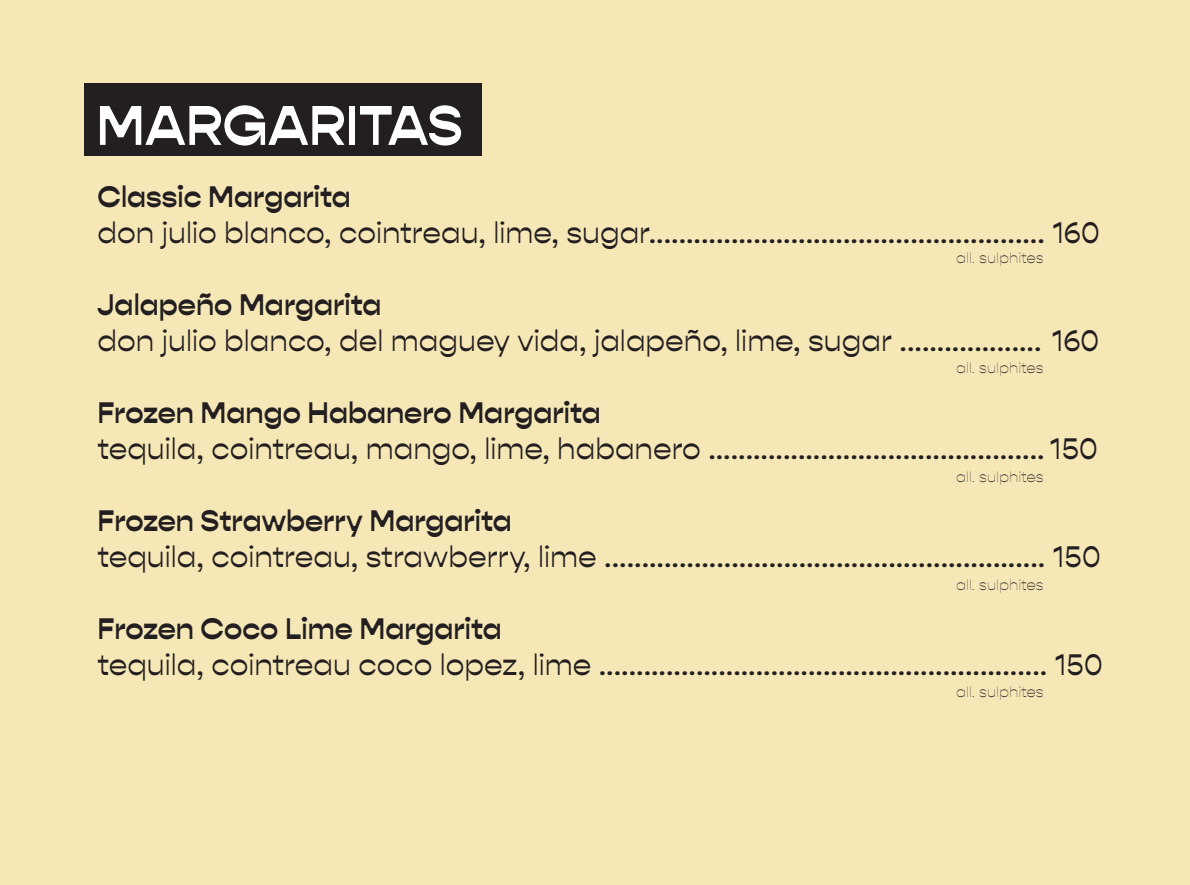
<style>
.page{position:relative;width:1190px;height:885px;background:#fff}
.page>*{position:absolute;margin:0;border:0;box-sizing:border-box;transform-origin:0 0}
.t1{font:700 56.25px "Gopher Display";color:#fff}
.t2{font:30px "Gopher Display";color:#231f20}
.t3{font:700 30px "Gopher Display";color:#231f20}
.t4{font:100 14.75px "Gopher Display";color:#231f20}
</style>
<div class="page">
<div style="left:0;top:0;width:1189px;height:885px;background:#f6e7b7"></div>
<div style="left:84px;top:83px;width:398px;height:73px;background:#231f20"></div>
<h1 class="t1" style="left:96px;top:92px;width:368px">MARGARITAS</h1>
<p class="t3" style="left:98px;top:179px;width:255px">Classic Margarita</p>
<p class="t2" style="left:98px;top:215px;width:1003px">don julio blanco, cointreau, lime, sugar..................................................... 160</p>
<p class="t4" style="left:956px;top:250px;width:89px">all. sulphites</p>
<p class="t3" style="left:98px;top:287px;width:285px">Jalapeño Margarita</p>
<p class="t2" style="left:98px;top:323px;width:1003px">don julio blanco, del maguey vida, jalapeño, lime, sugar ................... 160</p>
<p class="t4" style="left:956px;top:359px;width:89px">all. sulphites</p>
<p class="t3" style="left:98px;top:395px;width:504px">Frozen Mango Habanero Margarita</p>
<p class="t2" style="left:98px;top:431px;width:1001px">tequila, cointreau, mango, lime, habanero ............................................. 150</p>
<p class="t4" style="left:956px;top:469px;width:89px">all. sulphites</p>
<p class="t3" style="left:98px;top:503px;width:416px">Frozen Strawberry Margarita</p>
<p class="t2" style="left:98px;top:539px;width:1004px">tequila, cointreau, strawberry, lime ........................................................... 150</p>
<p class="t4" style="left:956px;top:576px;width:89px">all. sulphites</p>
<p class="t3" style="left:98px;top:611px;width:406px">Frozen Coco Lime Margarita</p>
<p class="t2" style="left:98px;top:647px;width:1006px">tequila, cointreau coco lopez, lime ............................................................ 150</p>
<p class="t4" style="left:956px;top:684px;width:89px">all. sulphites</p>
</div>
